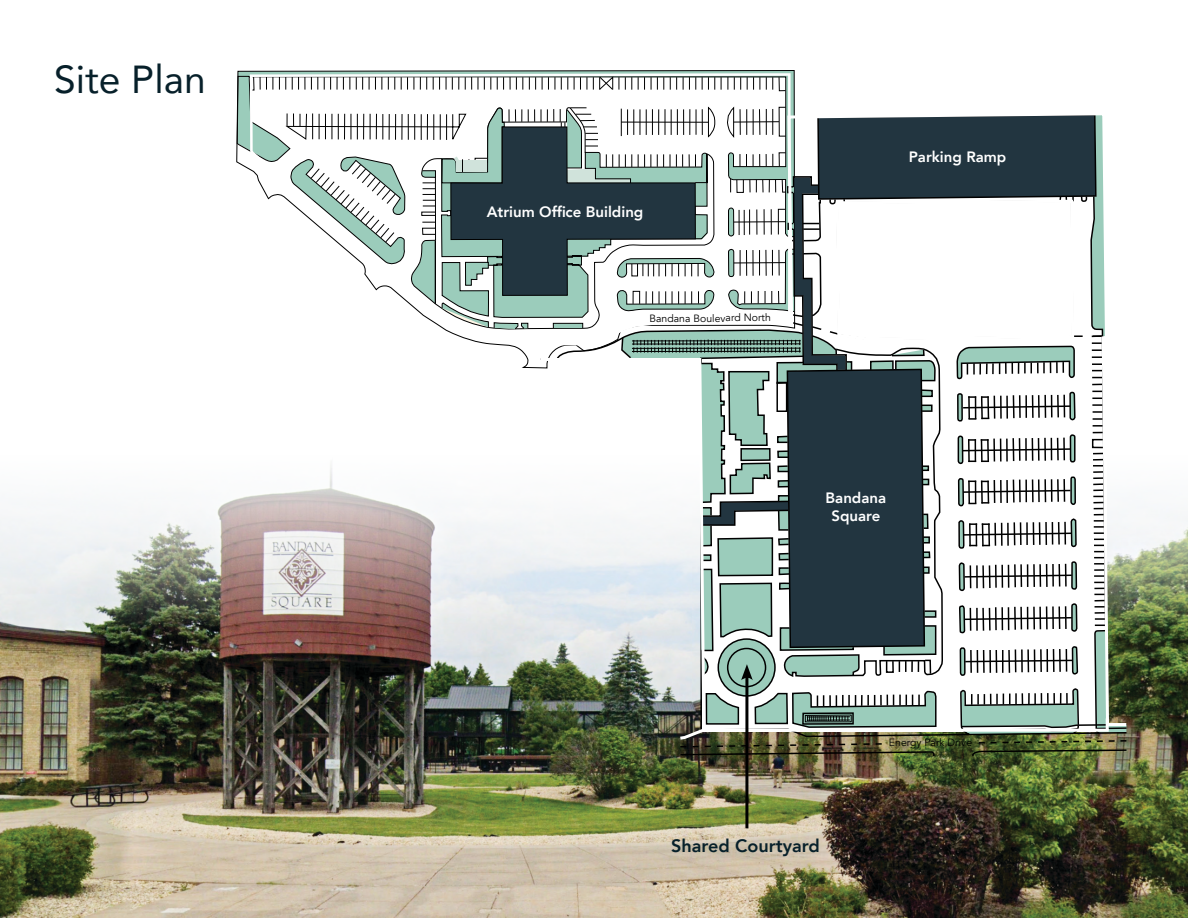
<style>
.page{position:relative;width:1188px;height:918px;background:#fff}
.page>*{position:absolute;margin:0;border:0;box-sizing:border-box;transform-origin:0 0}
.t1{font:39px "Avenir";color:#07202a}
.t2{font:800 18px "Avenir";color:#07202a}
.t3{font:800 15px/18px "Avenir";color:#fff;text-align:center}
.t4{font:10.5px "Avenir";color:#000}
</style>
<div class="page">
<img style="left:0;top:498px;width:1188px;height:420px">
<hr style="left:745px;top:675px;width:3px;height:153px;background:#000">
<img style="left:238px;top:70px;width:890px;height:743px">
<p class="t1" style="left:54px;top:48px;width:153px">Site Plan</p>
<p class="t3" style="left:487px;top:202px;width:158px">Atrium Office Building</p>
<p class="t4" style="left:649px;top:313px;width:123px;rotate:-1deg">Bandana Boulevard North</p>
<p class="t3" style="left:909px;top:148px;width:99px">Parking Ramp</p>
<p class="t3" style="left:826px;top:489px;width:62px">Bandana<br>Square</p>
<p class="t2" style="left:671px;top:831px;width:150px">Shared Courtyard</p>
<p class="t4" style="left:889px;top:737px;width:85px;rotate:-1deg">Energy Park Drive</p>
</div>
